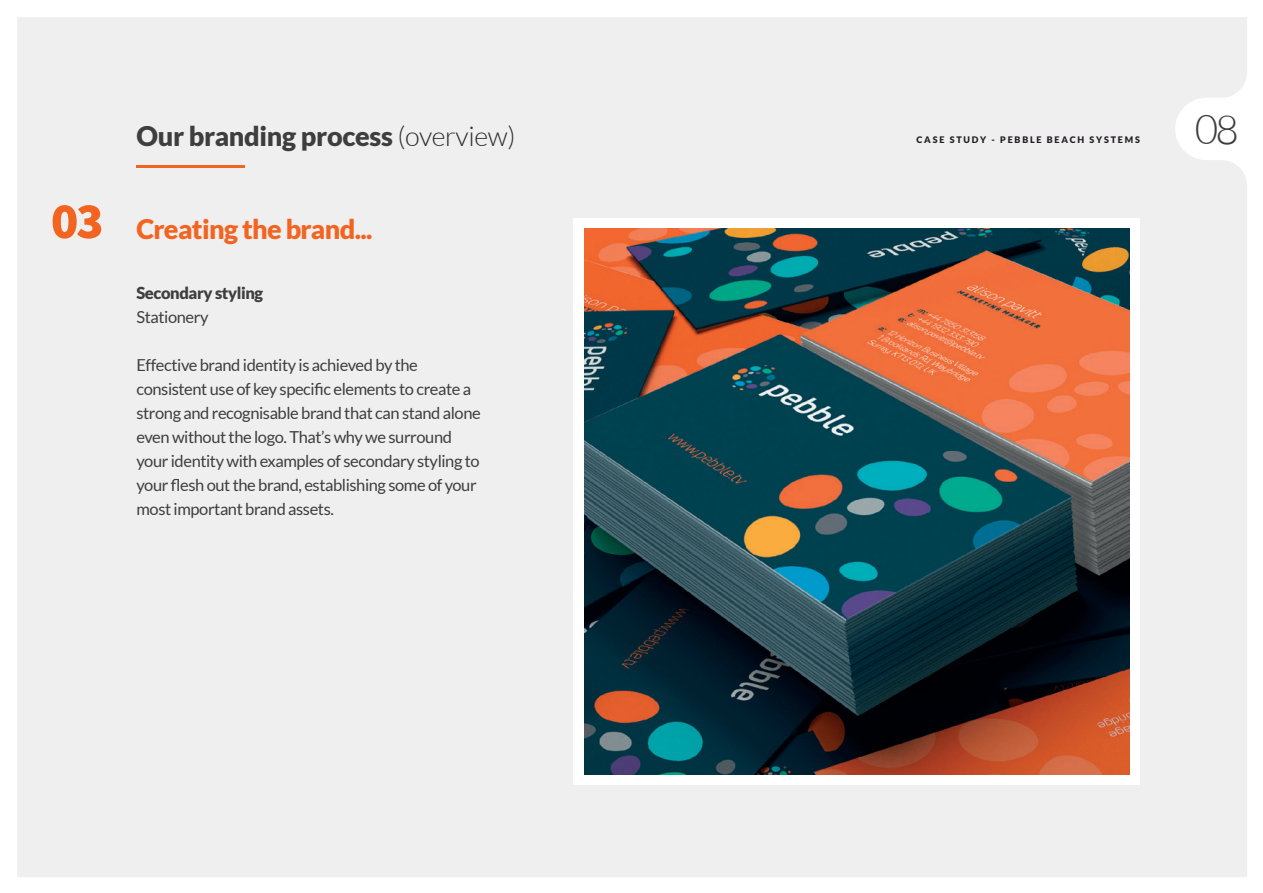
<style>
.page{position:relative;width:1263px;height:893px;background:#fff}
.page>*{position:absolute;margin:0;border:0;box-sizing:border-box;transform-origin:0 0}
.t1{font:300 40.5px "Lato";color:#3e3e3f}
.t2{font:900 27px "Lato";letter-spacing:-.01em;color:#3e3e3f}
.t3{font:900 27px "Lato";letter-spacing:-.025em;color:#f36421}
.t4{font:16.5px/24px "Lato";letter-spacing:-.025em;color:#3e3e3f}
.t5{font:900 16.5px "Lato";letter-spacing:-.025em;color:#3e3e3f}
.t6{font:900 9px "Lato";letter-spacing:.2em;color:#211e21}
.s1{font-weight:300;color:#2e2d2f}
</style>
<div class="page">
<div style="left:17px;top:17px;width:1230px;height:860px;background:#efefef"></div>
<div style="left:574px;top:218px;width:566px;height:566px;background:#fff"></div>
<hr style="left:136px;top:165px;width:108px;height:3px;background:#f36421">
<img style="left:584px;top:228px;width:546px;height:546px">
<div style="left:53px;top:205px;width:48px;height:34px;background:#efefef"></div>
<h2 class="t2" style="left:136px;top:120px;width:381px">Our branding process <span class="s1">(overview)</span></h2>
<h2 class="t3" style="left:136px;top:213px;width:238px">Creating the brand...</h2>
<p class="t5" style="left:136px;top:283px;width:128px">Secondary styling</p>
<p class="t4" style="left:136px;top:304px;width:74px">Stationery</p>
<p class="t4" style="left:136px;top:352px;width:346px">Effective brand identity is achieved by the consistent use of key specific elements to create a strong and recognisable brand that can stand alone even without the logo. That’s why we surround your identity with examples of secondary styling to your flesh out the brand, establishing some of your most important brand assets.</p>
<p class="t6" style="left:916px;top:135px;width:225px">CASE STUDY - PEBBLE BEACH SYSTEMS</p>
<h1 class="t1" style="left:1195px;top:108px;width:46px">08</h1>
</div>
